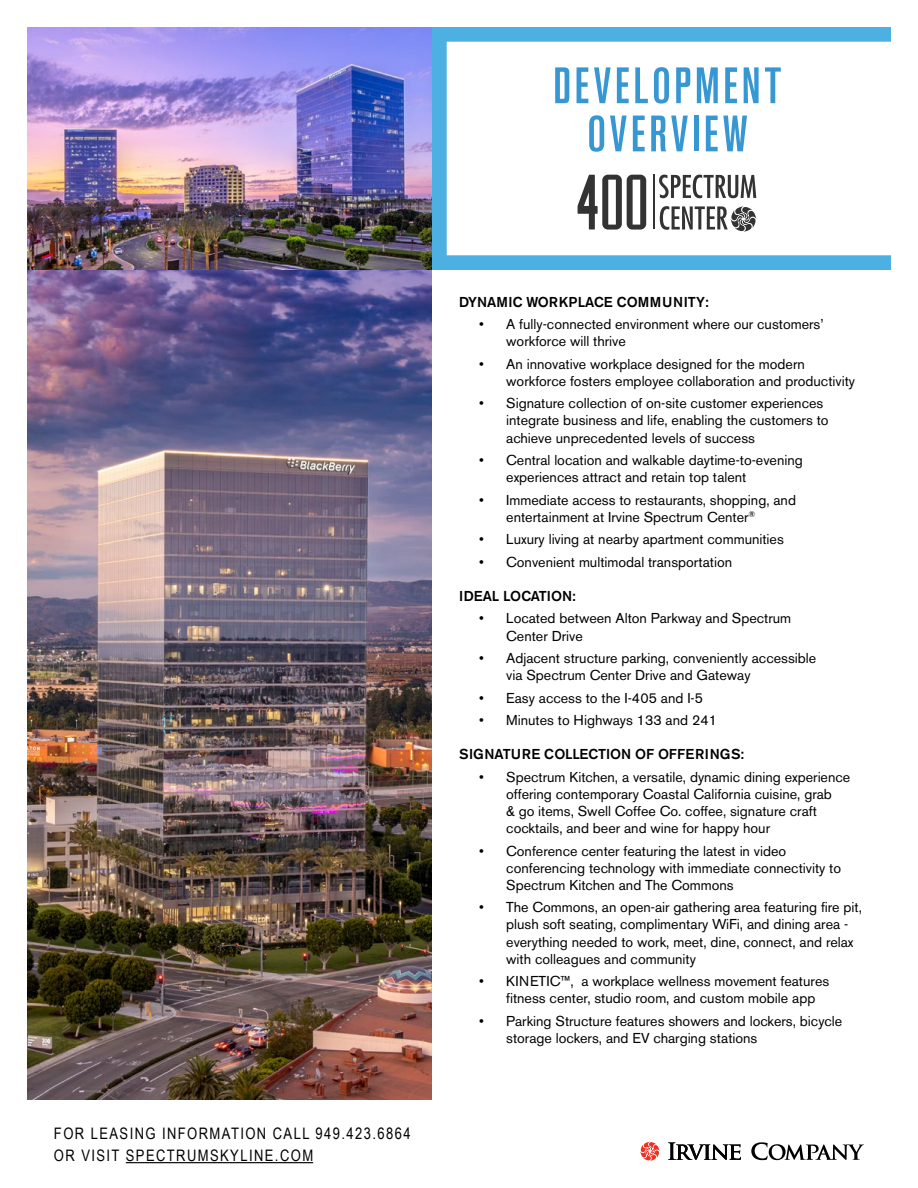
<style>
.page{position:relative;width:918px;height:1188px;background:#fff}
.page>*{position:absolute;margin:0;border:0;box-sizing:border-box;transform-origin:0 0}
.t1{font:500 condensed 50.7px/48.2px "Akzidenz Grotesk Std";letter-spacing:.075em;color:#3697d3;text-align:center}
.t2{font:15.9px/21.6px "Arial Narrow";letter-spacing:.09em;color:#000}
.t3{font:14.25px/17.1px "Akzidenz Grotesk BE";color:#000}
.t4{font:500 14.25px "Akzidenz Grotesk BE";color:#000}
</style>
<div class="page">
<img style="left:27px;top:27px;width:864px;height:1137px">
<h1 class="t1" style="left:553px;top:61px;width:230px">DEVELOPMENT<br>OVERVIEW</h1>
<p class="t2" style="left:54px;top:1122px;width:358px">FOR LEASING INFORMATION CALL 949.423.6864<br>OR VISIT SPECTRUMSKYLINE.COM</p>
<p class="t4" style="left:459px;top:293px;width:251px">DYNAMIC WORKPLACE COMMUNITY:</p>
<p class="t3" style="left:506px;top:316px;width:319px;text-indent:-27px">• A fully-connected environment where our customers’ workforce will thrive</p>
<p class="t3" style="left:506px;top:355px;width:350px;text-indent:-27px">• An innovative workplace designed for the modern workforce fosters employee collaboration and productivity</p>
<p class="t3" style="left:506px;top:395px;width:324px;text-indent:-27px">• Signature collection of on-site customer experiences integrate business and life, enabling the customers to achieve unprecedented levels of success</p>
<p class="t3" style="left:506px;top:452px;width:298px;text-indent:-27px">• Central location and walkable daytime-to-evening experiences attract and retain top talent</p>
<p class="t3" style="left:506px;top:491px;width:291px;text-indent:-27px">• Immediate access to restaurants, shopping, and entertainment at Irvine Spectrum Center<sup>®</sup></p>
<p class="t3" style="left:479px;top:531px;width:306px">• Luxury living at nearby apartment communities</p>
<p class="t3" style="left:479px;top:553px;width:254px">• Convenient multimodal transportation</p>
<p class="t4" style="left:459px;top:587px;width:118px">IDEAL LOCATION:</p>
<p class="t3" style="left:506px;top:610px;width:287px;text-indent:-27px">• Located between Alton Parkway and Spectrum<br>Center Drive</p>
<p class="t3" style="left:506px;top:650px;width:311px;text-indent:-27px">• Adjacent structure parking, conveniently accessible via Spectrum Center Drive and Gateway</p>
<p class="t3" style="left:479px;top:689px;width:225px">• Easy access to the I-405 and I-5</p>
<p class="t3" style="left:479px;top:712px;width:239px">• Minutes to Highways 133 and 241</p>
<p class="t4" style="left:459px;top:746px;width:287px">SIGNATURE COLLECTION OF OFFERINGS:</p>
<p class="t3" style="left:506px;top:768px;width:346px;text-indent:-27px">• Spectrum Kitchen, a versatile, dynamic dining experience offering contemporary Coastal California cuisine, grab<br>&amp; go items, Swell Coffee Co. coffee, signature craft cocktails, and beer and wine for happy hour</p>
<p class="t3" style="left:506px;top:842px;width:336px;text-indent:-27px">• Conference center featuring the latest in video conferencing technology with immediate connectivity to<br>Spectrum Kitchen and The Commons</p>
<p class="t3" style="left:506px;top:899px;width:357px;text-indent:-27px">• The Commons, an open-air gathering area featuring fire pit, plush soft seating, complimentary WiFi, and dining area - everything needed to work, meet, dine, connect, and relax with colleagues and community</p>
<p class="t3" style="left:506px;top:973px;width:325px;text-indent:-27px">• KINETIC™, a workplace wellness movement features fitness center, studio room, and custom mobile app</p>
<p class="t3" style="left:506px;top:1012px;width:338px;text-indent:-27px">• Parking Structure features showers and lockers, bicycle storage lockers, and EV charging stations</p>
</div>
